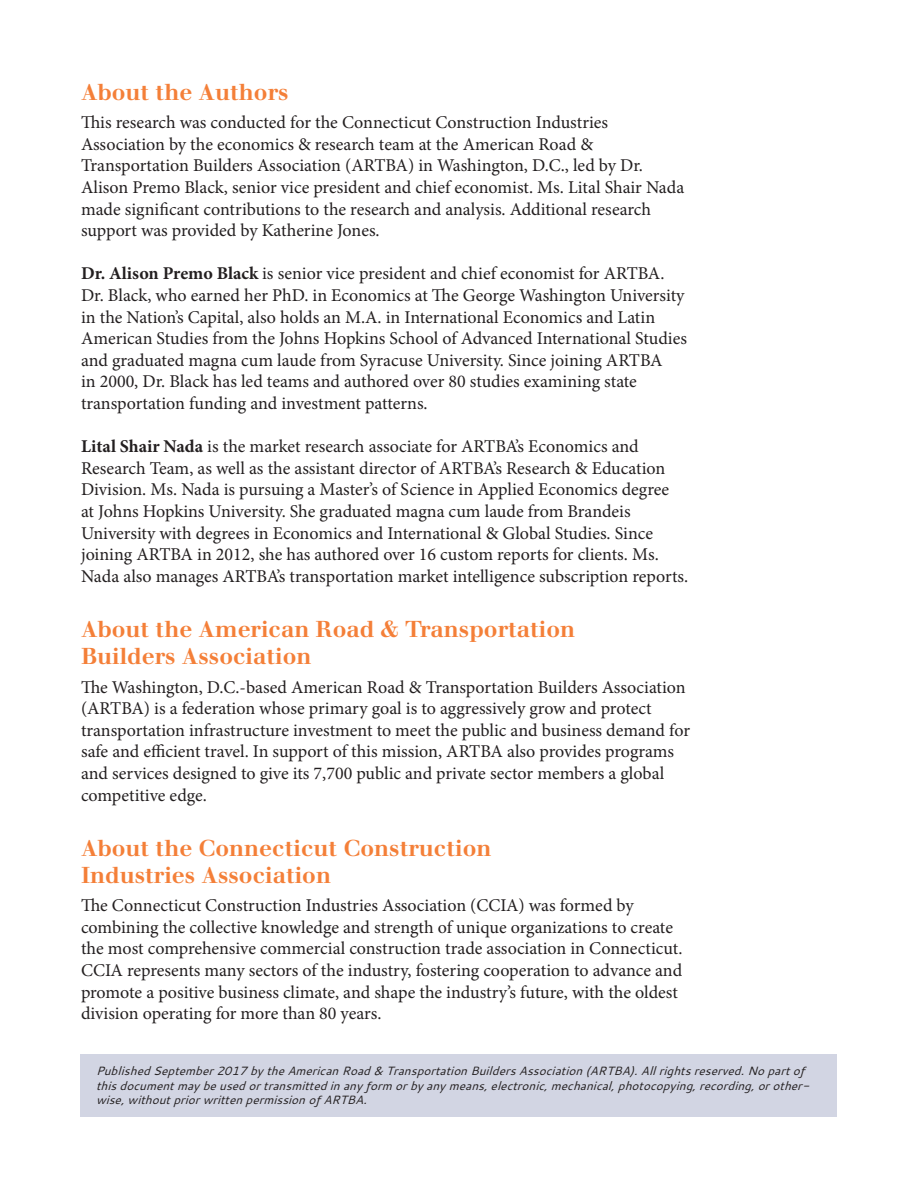
<style>
.page{position:relative;width:918px;height:1188px;background:#fff}
.page>*{position:absolute;margin:0;border:0;box-sizing:border-box;transform-origin:0 0}
.t1{font:700 22.5px/27px "Justus";color:#f47f38}
.t2{font:18px/21.6px "Minion Pro";color:#231f20}
.t3{font:italic 12px/14.4px "Cantarell";color:#231f20}
.s1{font-weight:700}
</style>
<div class="page">
<div style="left:80px;top:1054px;width:757px;height:63px;background:#d2d5e3"></div>
<p class="t1" style="left:81px;top:79px;width:209px">About the Authors</p>
<p class="t2" style="left:81px;top:112px;width:605px">This research was conducted for the Connecticut Construction Industries Association by the economics &amp; research team at the American Road &amp; Transportation Builders Association (ARTBA) in Washington, D.C., led by Dr.<br>Alison Premo Black, senior vice president and chief economist. Ms. Lital Shair Nada made significant contributions to the research and analysis. Additional research support was provided by Katherine Jones.</p>
<p class="t2" style="left:81px;top:263px;width:607px"><span class="s1">Dr. Alison Premo Black</span> is senior vice president and chief economist for ARTBA.<br>Dr. Black, who earned her PhD. in Economics at The George Washington University in the Nation’s Capital, also holds an M.A. in International Economics and Latin American Studies from the Johns Hopkins School of Advanced International Studies and graduated magna cum laude from Syracuse University. Since joining ARTBA<br>in 2000, Dr. Black has led teams and authored over 80 studies examining state transportation funding and investment patterns.</p>
<p class="t2" style="left:81px;top:436px;width:609px"><span class="s1">Lital Shair Nada</span> is the market research associate for ARTBA’s Economics and Research Team, as well as the assistant director of ARTBA’s Research &amp; Education Division. Ms. Nada is pursuing a Master’s of Science in Applied Economics degree<br>at Johns Hopkins University. She graduated magna cum laude from Brandeis University with degrees in Economics and International &amp; Global Studies. Since joining ARTBA in 2012, she has authored over 16 custom reports for clients. Ms.<br>Nada also manages ARTBA’s transportation market intelligence subscription reports.</p>
<p class="t1" style="left:81px;top:616px;width:496px">About the American Road &amp; Transportation<br>Builders Association</p>
<p class="t2" style="left:81px;top:676px;width:611px">The Washington, D.C.-based American Road &amp; Transportation Builders Association (ARTBA) is a federation whose primary goal is to aggressively grow and protect transportation infrastructure investment to meet the public and business demand for safe and efficient travel. In support of this mission, ARTBA also provides programs and services designed to give its 7,700 public and private sector members a global competitive edge.</p>
<p class="t1" style="left:81px;top:835px;width:412px">About the Connecticut Construction<br>Industries Association</p>
<p class="t2" style="left:81px;top:895px;width:603px">The Connecticut Construction Industries Association (CCIA) was formed by combining the collective knowledge and strength of unique organizations to create the most comprehensive commercial construction trade association in Connecticut.<br>CCIA represents many sectors of the industry, fostering cooperation to advance and promote a positive business climate, and shape the industry’s future, with the oldest division operating for more than 80 years.</p>
<p class="t3" style="left:96px;top:1064px;width:715px">Published September 2017 by the American Road &amp; Transportation Builders Association (ARTBA). All rights reserved. No part of this document may be used or transmitted in any form or by any means, electronic, mechanical, photocopying, recording, or other&shy;wise, without prior written permission of ARTBA.</p>
</div>
